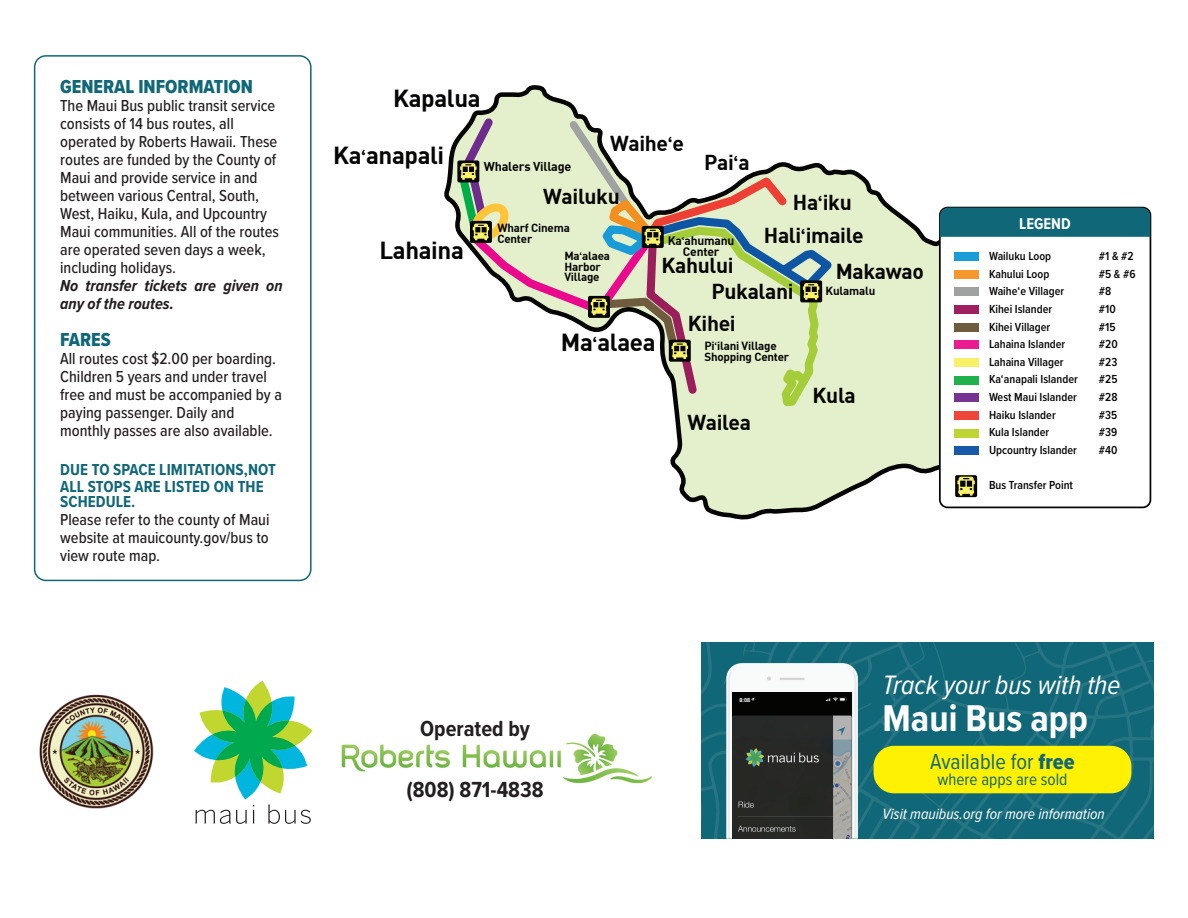
<style>
.page{position:relative;width:1188px;height:918px;background:#fff}
.page>*{position:absolute;margin:0;border:0;box-sizing:border-box;transform-origin:0 0}
.t1{font:700 38.7px "Proxima Nova Cond";color:#fff}
.t2{font:italic 27.6px "Proxima Nova Cond";color:#fff}
.t3{font:700 24.15px "DI Nbek";letter-spacing:-.015em;color:#050504}
.t4{font:700 22.65px "Proxima Nova Cond";color:#231f20}
.t5{font:22.5px "Proxima Nova Cond";color:#106777}
.t6{font:700 21.15px/33.3px "DI Nbek";letter-spacing:-.015em;color:#050504}
.t7{font:19.5px "Proxima Nova Cond Extrabld";color:#106777}
.t8{font:17.25px "Proxima Nova Cond";color:#106777}
.t9{font:500 16.5px/18px "Proxima Nova Cond";color:#231f20}
.t10{font:700 16.5px/16.5px "Proxima Nova Cond";letter-spacing:.005em;color:#106777}
.t11{font:italic 700 16.5px/18px "Proxima Nova Cond";color:#231f20}
.t12{font:700 16.05px "Proxima Nova Cond";color:#fff}
.t13{font:italic 15.6px "Proxima Nova Cond";color:#fff}
.t14{font:700 12.6px "DI Nbek";letter-spacing:-.015em;color:#050504}
.t15{font:600 12.15px "Proxima Nova Cond";color:#050504}
.t16{font:700 12.15px/10.6px "DI Nbek";letter-spacing:-.015em;color:#050504;text-align:center}
.t17{font:700 11.55px/10.6px "DI Nbek";letter-spacing:-.015em;color:#050504}
.t18{font:700 5.85px "Proxima Nova Cond";color:#fff}
.s1{font-family:"Proxima Nova";font-weight:600;font-size:21.15px}
.s2{font-family:"Proxima Nova";font-weight:600}
.s3{font-family:"Proxima Nova Cond Extrabld"}
</style>
<div class="page">
<div style="left:34px;top:55px;width:278px;height:526px;border:2px solid #106777;border-radius:11px"></div>
<img style="left:39px;top:694px;width:115px;height:115px">
<svg style="left:194px;top:681px;width:118px;height:143px"></svg>
<img style="left:341px;top:733px;width:311px;height:51px">
<svg style="left:712px;top:642px;width:442px;height:197px;background:#146978"></svg>
<svg style="left:701px;top:642px;width:11px;height:197px;background:#136979"></svg>
<img style="left:726px;top:663px;width:132px;height:176px">
<img style="left:732px;top:693px;width:120px;height:146px">
<div style="left:739px;top:698px;width:11px;height:5px;background:#060808"></div>
<div style="left:874px;top:746px;width:257px;height:47px;background:#fff101;border-radius:20px"></div>
<svg style="left:444px;top:85px;width:651px;height:435px"></svg>
<svg style="left:453px;top:112px;width:387px;height:299px"></svg>
<div style="left:940px;top:208px;width:210px;height:299px;background:#fff;border-radius:8px"></div>
<div style="left:939px;top:207px;width:212px;height:301px;border:2px solid #050504;border-radius:8px"></div>
<div style="left:940px;top:208px;width:210px;height:29px;background:#106777"></div>
<div style="left:955px;top:475px;width:22px;height:22px;background:linear-gradient(to bottom,#050504,#050504);border-radius:2px"></div>
<svg style="left:957px;top:477px;width:18px;height:19px"></svg>
<div style="left:955px;top:270px;width:24px;height:8px;background:#f6972e"></div>
<div style="left:955px;top:252px;width:24px;height:9px;background:#199dd8"></div>
<div style="left:955px;top:305px;width:24px;height:9px;background:#9f2061"></div>
<div style="left:955px;top:288px;width:24px;height:8px;background:#9fa2a0"></div>
<div style="left:955px;top:341px;width:24px;height:8px;background:#e91d90"></div>
<div style="left:955px;top:323px;width:24px;height:8px;background:#6f5b3d"></div>
<div style="left:955px;top:376px;width:24px;height:8px;background:#20b04c"></div>
<div style="left:955px;top:358px;width:24px;height:9px;background:#f7f068"></div>
<div style="left:955px;top:394px;width:24px;height:8px;background:#753392"></div>
<div style="left:955px;top:429px;width:24px;height:8px;background:#bfd432"></div>
<div style="left:955px;top:411px;width:24px;height:9px;background:#ef4639"></div>
<div style="left:955px;top:447px;width:24px;height:8px;background:#185aa9"></div>
<p class="t7" style="left:60px;top:72px;width:194px">GENERAL INFORMATION</p>
<p class="t9" style="left:60px;top:96px;width:220px">The Maui Bus public transit service consists of 14 bus routes, all operated by Roberts Hawaii. These routes are funded by the County of<br>Maui and provide service in and between various Central, South,<br>West, Haiku, Kula, and Upcountry<br>Maui communities. All of the routes are operated seven days a week, including holidays.</p>
<p class="t11" style="left:60px;top:276px;width:224px">No transfer tickets are given on any of the routes.</p>
<p class="t7" style="left:60px;top:325px;width:52px">FARES</p>
<p class="t9" style="left:60px;top:349px;width:223px">All routes cost $2.00 per boarding.<br>Children 5 years and under travel free and must be accompanied by a paying passenger. Daily and monthly passes are also available.</p>
<p class="t10" style="left:60px;top:461px;width:217px">DUE TO SPACE LIMITATIONS,NOT<br>ALL STOPS ARE LISTED ON THE</p>
<p class="t10" style="left:60px;top:493px;width:77px">SCHEDULE.</p>
<p class="t9" style="left:60px;top:510px;width:211px;text-align:justify">Please refer to the county of Maui website at mauicounty.gov/bus to view route map.</p>
<h3 class="t3" style="left:393px;top:82px;width:89px">Kapalua</h3>
<h3 class="t3" style="left:333px;top:139px;width:113px">Ka<span class="s1">‘</span>anapali</h3>
<p class="t14" style="left:484px;top:159px;width:89px">Whalers Village</p>
<p class="t6" style="left:610px;top:126px;width:76px">Waihe<span class="s2">‘</span>e</p>
<p class="t6" style="left:704px;top:145px;width:47px">Pai<span class="s2">‘</span>a</p>
<h3 class="t3" style="left:379px;top:234px;width:86px">Lahaina</h3>
<p class="t6" style="left:543px;top:178px;width:78px">Wailuku</p>
<p class="t17" style="left:497px;top:222px;width:74px">Wharf Cinema<br>Center</p>
<p class="t17" style="left:564px;top:250px;width:47px">Ma<span class="s2">‘</span>alaea<br>Harbor<br>Village</p>
<h3 class="t3" style="left:561px;top:327px;width:96px">Ma<span class="s1">‘</span>alaea</h3>
<p class="t16" style="left:668px;top:235px;width:68px">Ka<span class="s2">‘</span>ahumanu<br>Center</p>
<p class="t6" style="left:662px;top:248px;width:74px">Kahului</p>
<p class="t6" style="left:764px;top:184px;width:102px;text-indent:29px">Ha<span class="s2">‘</span>iku<br>Hali<span class="s2">‘</span>imaile</p>
<p class="t6" style="left:836px;top:254px;width:90px">Makawao</p>
<p class="t6" style="left:712px;top:274px;width:84px">Pukalani</p>
<p class="t6" style="left:688px;top:305px;width:49px">Kihei</p>
<p class="t17" style="left:704px;top:340px;width:86px">Pi<span class="s2">‘</span>ilani Village<br>Shopping Center</p>
<p class="t17" style="left:826px;top:285px;width:51px">Kulamalu</p>
<p class="t6" style="left:687px;top:405px;width:65px">Wailea</p>
<p class="t6" style="left:813px;top:378px;width:45px">Kula</p>
<p class="t12" style="left:1019px;top:212px;width:53px">LEGEND</p>
<p class="t15" style="left:989px;top:247px;width:64px">Wailuku Loop</p>
<p class="t15" style="left:1099px;top:247px;width:36px">#1 &amp; #2</p>
<p class="t15" style="left:989px;top:265px;width:62px">Kahului Loop</p>
<p class="t15" style="left:1099px;top:265px;width:38px">#5 &amp; #6</p>
<p class="t15" style="left:989px;top:282px;width:77px">Waihe‘e Villager</p>
<p class="t15" style="left:1099px;top:282px;width:14px">#8</p>
<p class="t15" style="left:989px;top:300px;width:65px">Kihei Islander</p>
<p class="t15" style="left:1099px;top:300px;width:18px">#10</p>
<p class="t15" style="left:989px;top:318px;width:63px">Kihei Villager</p>
<p class="t15" style="left:1099px;top:318px;width:18px">#15</p>
<p class="t15" style="left:989px;top:335px;width:78px">Lahaina Islander</p>
<p class="t15" style="left:1099px;top:335px;width:20px">#20</p>
<p class="t15" style="left:989px;top:353px;width:76px">Lahaina Villager</p>
<p class="t15" style="left:1099px;top:353px;width:20px">#23</p>
<p class="t15" style="left:989px;top:370px;width:90px">Ka‘anapali Islander</p>
<p class="t15" style="left:1099px;top:370px;width:20px">#25</p>
<p class="t15" style="left:989px;top:388px;width:89px">West Maui Islander</p>
<p class="t15" style="left:1099px;top:388px;width:20px">#28</p>
<p class="t15" style="left:989px;top:406px;width:68px">Haiku Islander</p>
<p class="t15" style="left:1099px;top:406px;width:20px">#35</p>
<p class="t15" style="left:989px;top:423px;width:62px">Kula Islander</p>
<p class="t15" style="left:1099px;top:423px;width:20px">#39</p>
<p class="t15" style="left:989px;top:441px;width:89px">Upcountry Islander</p>
<p class="t15" style="left:1099px;top:441px;width:20px">#40</p>
<p class="t15" style="left:989px;top:476px;width:85px">Bus Transfer Point</p>
<h3 class="t4" style="left:420px;top:712px;width:111px">Operated by</h3>
<h3 class="t4" style="left:406px;top:772px;width:139px">(808) 871-4838</h3>
<p class="t18" style="left:739px;top:696px;width:12px">8:08</p>
<h2 class="t2" style="left:883px;top:665px;width:239px">Track your bus with the</h2>
<h1 class="t1" style="left:883px;top:689px;width:207px">Maui Bus app</h1>
<h3 class="t5" style="left:930px;top:745px;width:146px">Available for <span class="s3">free</span></h3>
<p class="t8" style="left:937px;top:766px;width:132px">where apps are sold</p>
<p class="t13" style="left:883px;top:803px;width:224px">Visit mauibus.org for more information</p>
</div>
